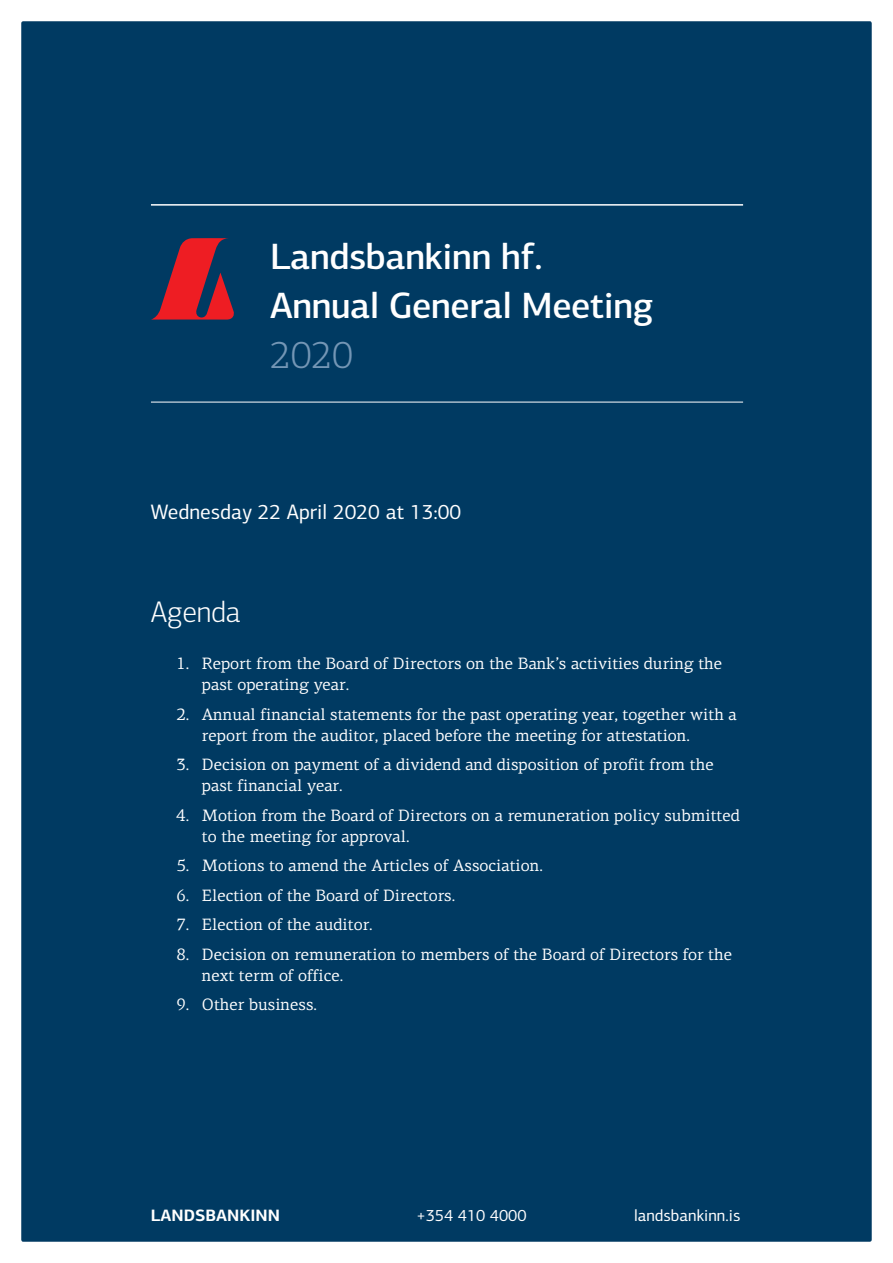
<style>
.page{position:relative;width:893px;height:1263px;background:#fff}
.page>*{position:absolute;margin:0;border:0;box-sizing:border-box;transform-origin:0 0}
.Fyrirsögn{font:300 39px "LB Centro Slab";color:#7496b5}
.Fyrirsögn-2{font:500 36.75px "LB Centro Sans";letter-spacing:-.01em;color:#fff}
.Fyrirsögn-3{font:300 30px "LB Centro Sans";letter-spacing:-.01em;color:#fff}
.Inngangur{font:21px "LB Centro Sans";color:#fff}
.Meginmál{font:16.5px/21px "LB Centro Serif";color:#fff}
.t1{font:16.5px "LB Centro Sans";color:#fff}
.t2{font:700 16.5px "LB Centro Sans";color:#fff}
</style>
<div class="page">
<div style="left:21px;top:21px;width:851px;height:1221px;background:#003a62;border-radius:2px"></div>
<hr style="left:151px;top:204px;width:592px;height:2px;background:#fff">
<hr style="left:151px;top:402px;width:592px;height:1px;background:#fff">
<svg style="left:151px;top:238px;width:83px;height:82px"></svg>
<p class="Fyrirsögn-2" style="left:270px;top:233px;width:274px">Landsbankinn hf.</p>
<p class="Fyrirsögn-2" style="left:270px;top:283px;width:385px">Annual General Meeting</p>
<p class="Fyrirsögn" style="left:270px;top:331px;width:85px">2020</p>
<p class="Inngangur" style="left:151px;top:499px;width:312px">Wednesday 22 April 2020 at 13:00</p>
<p class="Fyrirsögn-3" style="left:151px;top:594px;width:92px">Agenda</p>
<p class="Meginmál" style="left:202px;top:653px;width:522px;text-indent:-26px">1. Report from the Board of Directors on the Bank’s activities during the past operating year.</p>
<p class="Meginmál" style="left:202px;top:704px;width:536px;text-indent:-26px">2. Annual financial statements for the past operating year, together with a report from the auditor, placed before the meeting for attestation.</p>
<p class="Meginmál" style="left:202px;top:754px;width:513px;text-indent:-26px">3. Decision on payment of a dividend and disposition of profit from the past financial year.</p>
<p class="Meginmál" style="left:202px;top:805px;width:539px;text-indent:-26px">4. Motion from the Board of Directors on a remuneration policy submitted to the meeting for approval.</p>
<p class="Meginmál" style="left:176px;top:855px;width:368px">5. Motions to amend the Articles of Association.</p>
<p class="Meginmál" style="left:176px;top:885px;width:280px">6. Election of the Board of Directors.</p>
<p class="Meginmál" style="left:176px;top:914px;width:198px">7. Election of the auditor.</p>
<p class="Meginmál" style="left:202px;top:944px;width:532px;text-indent:-26px">8. Decision on remuneration to members of the Board of Directors for the next term of office.</p>
<p class="Meginmál" style="left:176px;top:994px;width:142px">9. Other business.</p>
<p class="t2" style="left:151px;top:1205px;width:131px">LANDSBANKINN</p>
<p class="t1" style="left:416px;top:1205px;width:112px">+354 410 4000</p>
<p class="t1" style="left:634px;top:1205px;width:108px">landsbankinn.is</p>
</div>
